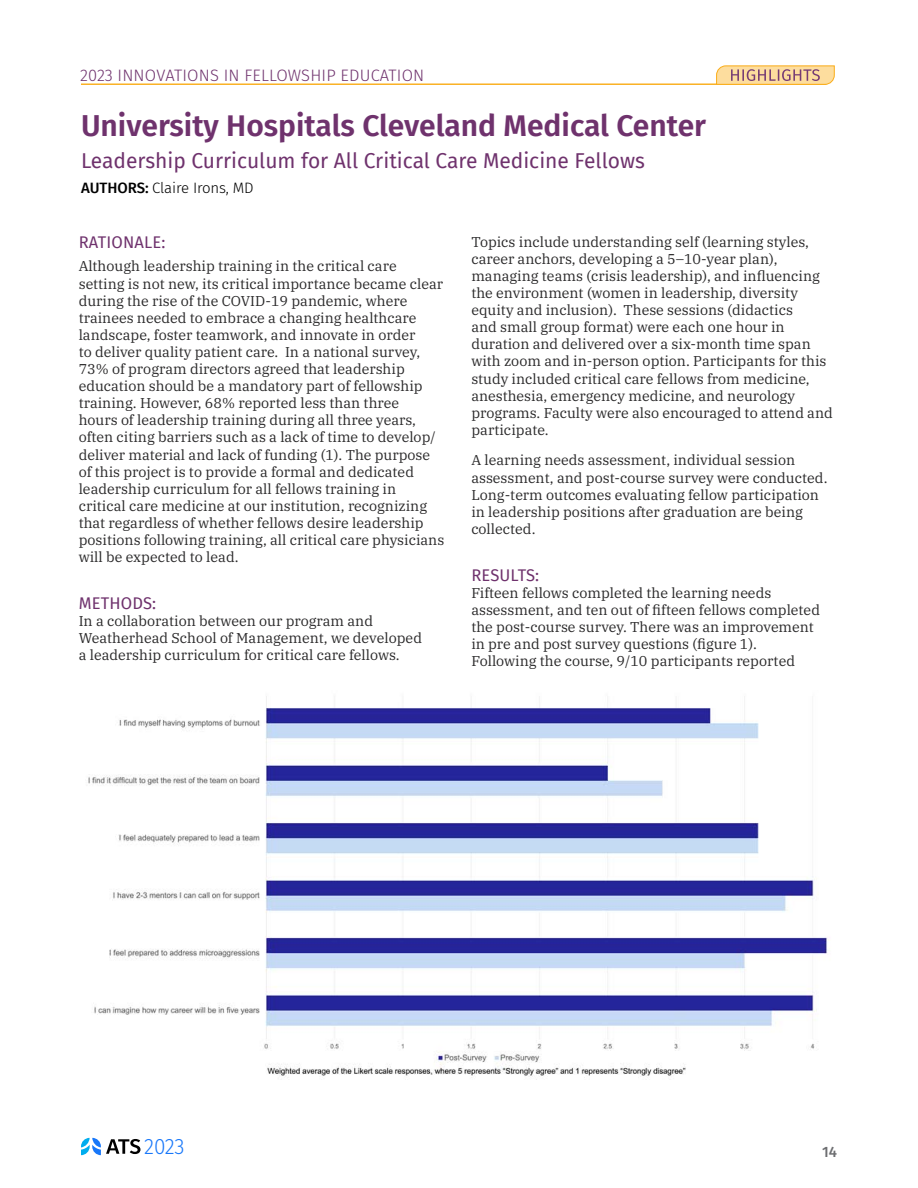
<style>
.page{position:relative;width:918px;height:1188px;background:#fff}
.page>*{position:absolute;margin:0;border:0;box-sizing:border-box;transform-origin:0 0}
.t1{font:600 30px "Fira Sans";color:#6f326d}
.t2{font:300 21.9px "Fira Sans";color:#1877f9;scale:.95 1}
.t3{font:21px "Fira Sans";color:#6f326d}
.t4{font:300 16.5px "Fira Sans";letter-spacing:.01em;color:#6f326d}
.t5{font:16.5px "Fira Sans";letter-spacing:.01em;color:#6f326d}
.t6{font:300 15px "Fira Sans";letter-spacing:-.01em;color:#000}
.t7{font:500 15px "Fira Sans";color:#6d6e71}
.t8{font:14.25px/17.1px "IBM Plex Serif";color:#292829}
.s1{font-weight:500}
</style>
<div class="page">
<hr style="left:81px;top:84px;width:745px;height:1px;background:#faad19">
<svg style="left:81px;top:1138px;width:59px;height:17px"></svg>
<svg style="left:716px;top:65px;width:119px;height:20px"></svg>
<img style="left:88px;top:696px;width:742px;height:382px">
<p class="t4" style="left:80px;top:64px;width:346px">2023 INNOVATIONS IN FELLOWSHIP EDUCATION</p>
<h1 class="t1" style="left:81px;top:101px;width:627px">University Hospitals Cleveland Medical Center</h1>
<h3 class="t3" style="left:81px;top:145px;width:565px">Leadership Curriculum for All Critical Care Medicine Fellows</h3>
<p class="t6" style="left:81px;top:177px;width:174px"><span class="s1">AUTHORS:</span> Claire Irons, MD</p>
<p class="t5" style="left:79px;top:229px;width:88px">RATIONALE:</p>
<p class="t8" style="left:79px;top:257px;width:367px">Although leadership training in the critical care setting is not new, its critical importance became clear during the rise of the COVID-19 pandemic, where trainees needed to embrace a changing healthcare landscape, foster teamwork, and innovate in order<br>to deliver quality patient care. In a national survey, 73% of program directors agreed that leadership education should be a mandatory part of fellowship training. However, 68% reported less than three<br>hours of leadership training during all three years, often citing barriers such as a lack of time to develop/ deliver material and lack of funding (1). The purpose of this project is to provide a formal and dedicated leadership curriculum for all fellows training in critical care medicine at our institution, recognizing that regardless of whether fellows desire leadership positions following training, all critical care physicians will be expected to lead.</p>
<p class="t5" style="left:79px;top:591px;width:79px">METHODS:</p>
<p class="t8" style="left:79px;top:611px;width:345px">In a collaboration between our program and<br>Weatherhead School of Management, we developed a leadership curriculum for critical care fellows.</p>
<p class="t8" style="left:471px;top:232px;width:363px">Topics include understanding self (learning styles, career anchors, developing a 5–10-year plan), managing teams (crisis leadership), and influencing the environment (women in leadership, diversity equity and inclusion). These sessions (didactics<br>and small group format) were each one hour in duration and delivered over a six-month time span with zoom and in-person option. Participants for this study included critical care fellows from medicine, anesthesia, emergency medicine, and neurology programs. Faculty were also encouraged to attend and participate.</p>
<p class="t8" style="left:471px;top:451px;width:358px">A learning needs assessment, individual session assessment, and post-course survey were conducted.<br>Long-term outcomes evaluating fellow participation in leadership positions after graduation are being collected.</p>
<p class="t5" style="left:471px;top:562px;width:69px">RESULTS:</p>
<p class="t8" style="left:471px;top:583px;width:350px">Fifteen fellows completed the learning needs assessment, and ten out of fifteen fellows completed the post-course survey. There was an improvement in pre and post survey questions (figure 1).<br>Following the course, 9/10 participants reported</p>
<h2 class="t2" style="left:144px;top:1131px;width:44px">2023</h2>
<p class="t7" style="left:822px;top:1139px;width:16px">14</p>
</div>
